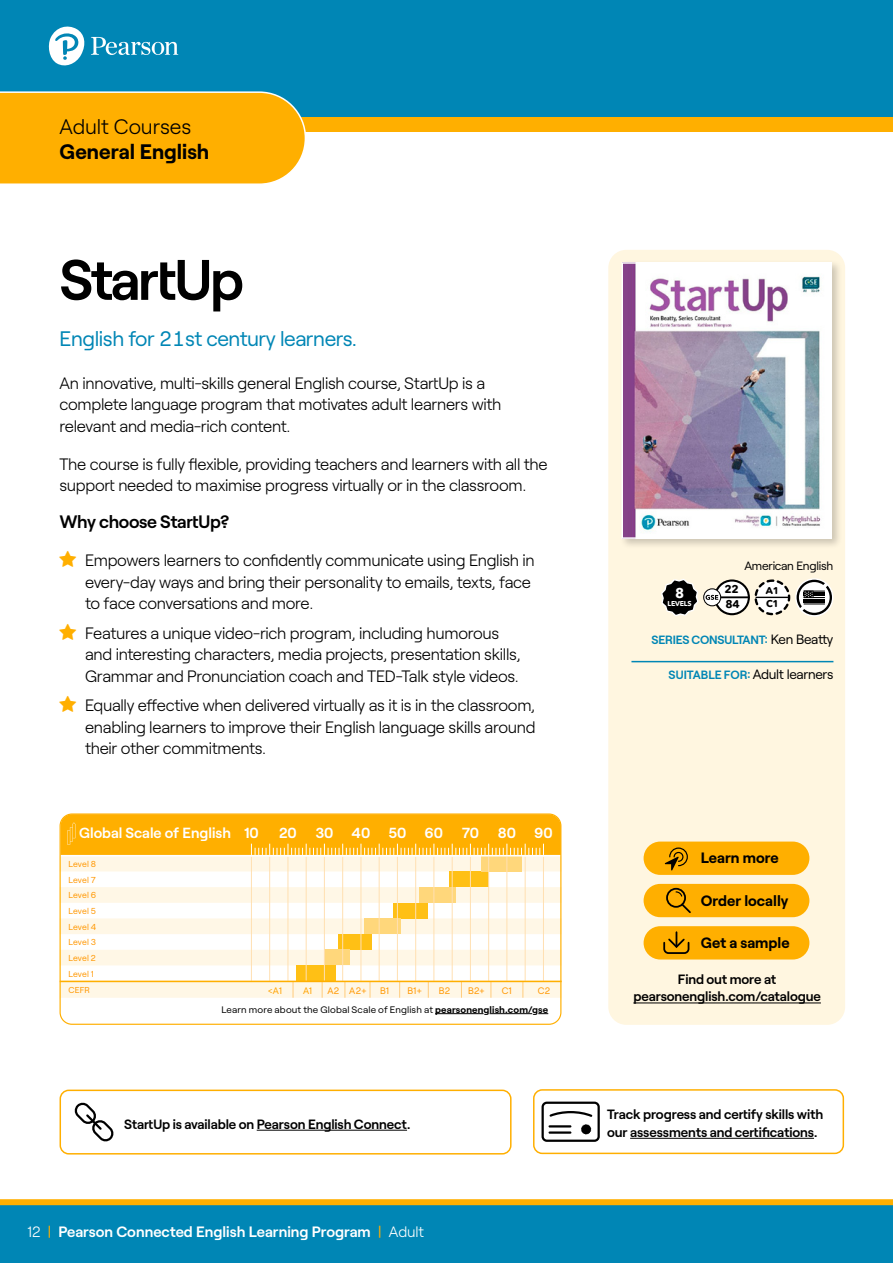
<style>
.page{position:relative;width:893px;height:1263px;background:#fff}
.page>*{position:absolute;margin:0;border:0;box-sizing:border-box;transform-origin:0 0}
.t1{font:600 57px "Roobert";letter-spacing:-.045em;color:#000}
.t2{font:21px "Roobert";letter-spacing:-.02em;color:#0086b5}
.t3{font:700 21px "Roobert";color:#000}
.t4{font:300 21px "Roobert";letter-spacing:-.005em;color:#000}
.t5{font:600 18px "Roobert";letter-spacing:-.02em;color:#000}
.t6{font:300 16.5px/21.3px "Roobert";letter-spacing:-.02em;color:#000}
.t7{font:600 15px "Roobert";color:#fff}
.t8{font:700 15px "Roobert";color:#000}
.t9{font:600 14.7px "Roobert";color:#fff}
.t10{font:600 14.55px "Roobert";color:#fff}
.t11{font:700 14.1px "Avenir Next Rounded Pro";color:#fff}
.t12{font:600 13.5px/17.4px "Roobert";letter-spacing:-.01em;color:#000;text-align:center}
.t13{font:13.5px "Roobert";letter-spacing:-.02em;color:#000}
.t14{font:600 12px "Roobert";letter-spacing:-.02em;color:#0086b5}
.t15{font:12px "Roobert";letter-spacing:-.02em;color:#000}
.t16{font:700 11.25px/14.9px "Avenir Next Rounded Pro";color:#000}
.t17{font:700 9.75px/13.8px "Avenir Next Rounded Pro";color:#000}
.t18{font:9.45px "Roobert";letter-spacing:.01em;color:#000;scale:1.04 1}
.t19{font:9.45px "Roobert";letter-spacing:.02em;color:#ff9700}
.t20{font:9.45px "Roobert";color:#ffa200}
.t21{font:8.7px/15.6px "Roobert";color:#ff9700;text-align:justify}
.t22{font:8.55px "Roobert";color:#ff9700}
.t23{font:700 7.05px "Avenir Next Rounded Pro";letter-spacing:-.025em;color:#fff}
.s1{font-size:14.55px}
.s2{font-weight:700}
.s3{font-weight:300}
.s4{font-weight:400;color:#ffaf00}
.s5{font-weight:400;font-size:13.5px;color:#000}
.s6{font-weight:600;font-size:12px;color:#0086b5}
</style>
<div class="page">
<div style="left:0;top:0;width:893px;height:132px;background:#ffaf00"></div>
<div style="left:0;top:0;width:893px;height:117px;background:#0086b5"></div>
<div style="left:0;top:91px;width:306px;height:93px;background:#ffaf00"></div>
<svg style="left:48px;top:26px;width:130px;height:40px"></svg>
<div style="left:608px;top:250px;width:237px;height:775px;background:#fff6e0;border-radius:18px"></div>
<div style="left:619px;top:259px;width:224px;height:291px;background:#000;opacity:.2"></div>
<img style="left:624px;top:265px;width:205px;height:271px">
<div style="left:621px;top:262px;width:211px;height:277px;border:2px solid #fff"></div>
<hr style="left:631px;top:661px;width:202px;height:1px;background:#0086b5">
<svg style="left:795px;top:578px;width:38px;height:39px"></svg>
<svg style="left:797px;top:580px;width:35px;height:35px"></svg>
<svg style="left:661px;top:579px;width:129px;height:37px"></svg>
<div style="left:644px;top:884px;width:165px;height:33px;background:#ffaf00;border-radius:17px"></div>
<div style="left:666px;top:888px;width:20px;height:20px;border:2px solid #000;border-radius:50%"></div>
<svg style="left:675px;top:891px;width:16px;height:22px"></svg>
<div style="left:644px;top:926px;width:165px;height:33px;background:#ffaf00;border-radius:17px"></div>
<svg style="left:663px;top:932px;width:27px;height:22px"></svg>
<div style="left:644px;top:841px;width:165px;height:34px;background:#ffaf00;border-radius:17px"></div>
<svg style="left:665px;top:847px;width:23px;height:23px"></svg>
<div style="left:60px;top:1089px;width:452px;height:65px;border:2px solid #ffaf00;border-radius:9px"></div>
<hr style="left:257px;top:1130px;width:150px;height:1px;background:#000">
<svg style="left:74px;top:1103px;width:40px;height:39px"></svg>
<svg style="left:62px;top:856px;width:500px;height:142px;fill:#fff7e6"></svg>
<hr style="left:435px;top:1013px;width:49px;height:1px;background:#000">
<hr style="left:490px;top:1013px;width:42px;height:1px;background:#000">
<div style="left:393px;top:903px;width:34px;height:15px;background:#ffc015"></div>
<div style="left:449px;top:871px;width:40px;height:16px;background:#ffc015"></div>
<div style="left:419px;top:887px;width:37px;height:16px;background:#ffd77b"></div>
<div style="left:481px;top:856px;width:41px;height:15px;background:#ffd77b"></div>
<div style="left:364px;top:918px;width:37px;height:16px;background:#ffd77b"></div>
<div style="left:339px;top:934px;width:33px;height:16px;background:#ffc015"></div>
<div style="left:324px;top:949px;width:26px;height:16px;background:#ffd77b"></div>
<div style="left:296px;top:965px;width:39px;height:16px;background:#ffc015"></div>
<hr style="left:288px;top:857px;width:1px;height:124px;background:#ffe0b2">
<hr style="left:306px;top:857px;width:1px;height:124px;background:#ffe0b2">
<hr style="left:324px;top:857px;width:1px;height:124px;background:#ffe0b2">
<hr style="left:342px;top:857px;width:1px;height:124px;background:#ffe0b2">
<hr style="left:361px;top:857px;width:1px;height:124px;background:#ffe0b2">
<hr style="left:379px;top:857px;width:1px;height:124px;background:#ffe0b2">
<hr style="left:397px;top:857px;width:1px;height:124px;background:#ffe0b2">
<hr style="left:415px;top:857px;width:1px;height:124px;background:#ffe0b2">
<hr style="left:433px;top:857px;width:1px;height:124px;background:#ffe0b2">
<hr style="left:452px;top:857px;width:1px;height:124px;background:#ffe0b2">
<hr style="left:470px;top:857px;width:1px;height:124px;background:#ffe0b2">
<hr style="left:488px;top:857px;width:1px;height:124px;background:#ffe0b2">
<hr style="left:506px;top:857px;width:1px;height:124px;background:#ffe0b2">
<hr style="left:525px;top:857px;width:1px;height:124px;background:#ffe0b2">
<hr style="left:543px;top:857px;width:1px;height:124px;background:#ffe0b2">
<hr style="left:269px;top:857px;width:1px;height:124px;background:#ffe0b2">
<hr style="left:251px;top:857px;width:1px;height:124px;background:#ffe0b2">
<svg style="left:61px;top:815px;width:500px;height:40px;background:#ffb109"></svg>
<svg style="left:293px;top:982px;width:1px;height:16px"></svg>
<svg style="left:322px;top:982px;width:1px;height:16px"></svg>
<svg style="left:345px;top:982px;width:1px;height:16px"></svg>
<svg style="left:370px;top:982px;width:1px;height:16px"></svg>
<svg style="left:399px;top:982px;width:1px;height:16px"></svg>
<svg style="left:428px;top:982px;width:1px;height:16px"></svg>
<svg style="left:461px;top:982px;width:1px;height:16px"></svg>
<svg style="left:491px;top:982px;width:1px;height:16px"></svg>
<svg style="left:522px;top:982px;width:1px;height:16px"></svg>
<hr style="left:60px;top:981px;width:502px;height:1px;background:#ffaf00">
<div style="left:60px;top:813px;width:501px;height:212px;border:1px solid #ffaf00;border-radius:12px"></div>
<hr style="left:633px;top:1002px;width:188px;height:1px;background:#000">
<div style="left:533px;top:1089px;width:311px;height:65px;border:2px solid #ffaf00;border-radius:9px"></div>
<hr style="left:630px;top:1138px;width:184px;height:1px;background:#000">
<div style="left:541px;top:1101px;width:59px;height:41px;border:2px solid #000;border-radius:4px"></div>
<svg style="left:548px;top:1111px;width:45px;height:23px"></svg>
<div style="left:0;top:1203px;width:893px;height:60px;background:#0086b5"></div>
<div style="left:0;top:1199px;width:893px;height:6px;background:#ffaf00"></div>
<p class="t4" style="left:60px;top:111px;width:133px">Adult Courses</p>
<p class="t3" style="left:60px;top:135px;width:151px">General English</p>
<h1 class="t1" style="left:60px;top:236px;width:186px">StartUp</h1>
<p class="t2" style="left:60px;top:323px;width:299px">English for 21st century learners.</p>
<p class="t6" style="left:60px;top:371px;width:443px">An innovative, multi-skills general English course, StartUp is a complete language program that motivates adult learners with relevant and media-rich content.</p>
<p class="t6" style="left:60px;top:452px;width:490px">The course is fully flexible, providing teachers and learners with all the support needed to maximise progress virtually or in the classroom.</p>
<p class="t5" style="left:60px;top:508px;width:171px">Why choose StartUp?</p>
<p class="t6" style="left:85px;top:549px;width:451px">Empowers learners to confidently communicate using English in every-day ways and bring their personality to emails, texts, face to face conversations and more.</p>
<p class="t6" style="left:85px;top:621px;width:437px">Features a unique video-rich program, including humorous and interesting characters, media projects, presentation skills,<br>Grammar and Pronunciation coach and TED-Talk style videos.</p>
<p class="t6" style="left:85px;top:694px;width:452px;text-align:justify">Equally effective when delivered virtually as it is in the classroom, enabling learners to improve their English language skills around their other commitments.</p>
<p class="t9" style="left:79px;top:821px;width:181px">Global Scale of English <span class="s1">10</span></p>
<p class="t10" style="left:279px;top:821px;width:19px">20</p>
<p class="t10" style="left:315px;top:821px;width:129px">30 40 50 60</p>
<p class="t10" style="left:462px;top:821px;width:19px">70</p>
<p class="t10" style="left:498px;top:821px;width:56px">80 90</p>
<p class="t21" style="left:69px;top:855px;width:29px">Level 8<br>Level 7<br>Level 6<br>Level 5<br>Level 4<br>Level 3<br>Level 2<br>Level 1</p>
<p class="t22" style="left:69px;top:984px;width:23px">CEFR</p>
<p class="t20" style="left:268px;top:983px;width:15px">&lt;A1</p>
<p class="t20" style="left:303px;top:983px;width:11px">A1</p>
<p class="t19" style="left:327px;top:983px;width:41px">A2 A2+</p>
<p class="t19" style="left:380px;top:983px;width:11px">B1</p>
<p class="t19" style="left:407px;top:983px;width:16px">B1+</p>
<p class="t19" style="left:439px;top:983px;width:13px">B2</p>
<p class="t19" style="left:468px;top:983px;width:18px">B2+</p>
<p class="t19" style="left:502px;top:983px;width:12px">C1</p>
<p class="t19" style="left:538px;top:983px;width:14px">C2</p>
<p class="t18" style="left:221px;top:1002px;width:316px">Learn more about the Global Scale of English at <span class="s2">pearsonenglish.com/gse</span></p>
<p class="t12" style="left:124px;top:1114px;width:288px">StartUp is available on Pearson English Connect.</p>
<p class="t7" style="left:27px;top:1220px;width:399px"><span class="s3">12</span> <span class="s4">|</span> Pearson Connected English Learning Program <span class="s4">|</span> <span class="s3">Adult</span></p>
<p class="t11" style="left:675px;top:584px;width:11px">8</p>
<p class="t23" style="left:667px;top:599px;width:26px">LEVELS</p>
<p class="t15" style="left:744px;top:557px;width:91px">American English</p>
<p class="t16" style="left:725px;top:582px;width:17px">22<br>84</p>
<p class="t17" style="left:766px;top:583px;width:15px">A1<br>C1</p>
<p class="t14" style="left:652px;top:631px;width:183px">SERIES CONSULTANT: <span class="s5">Ken Beatty</span></p>
<p class="t13" style="left:669px;top:664px;width:166px"><span class="s6">SUITABLE FOR:</span> Adult learners</p>
<p class="t8" style="left:701px;top:846px;width:79px">Learn more</p>
<p class="t8" style="left:701px;top:888px;width:89px">Order locally</p>
<p class="t8" style="left:701px;top:931px;width:90px">Get a sample</p>
<p class="t12" style="left:633px;top:969px;width:189px">Find out more at pearsonenglish.com/catalogue</p>
<p class="t12" style="left:607px;top:1104px;width:218px;text-align:left">Track progress and certify skills with our assessments and certifications.</p>
</div>
